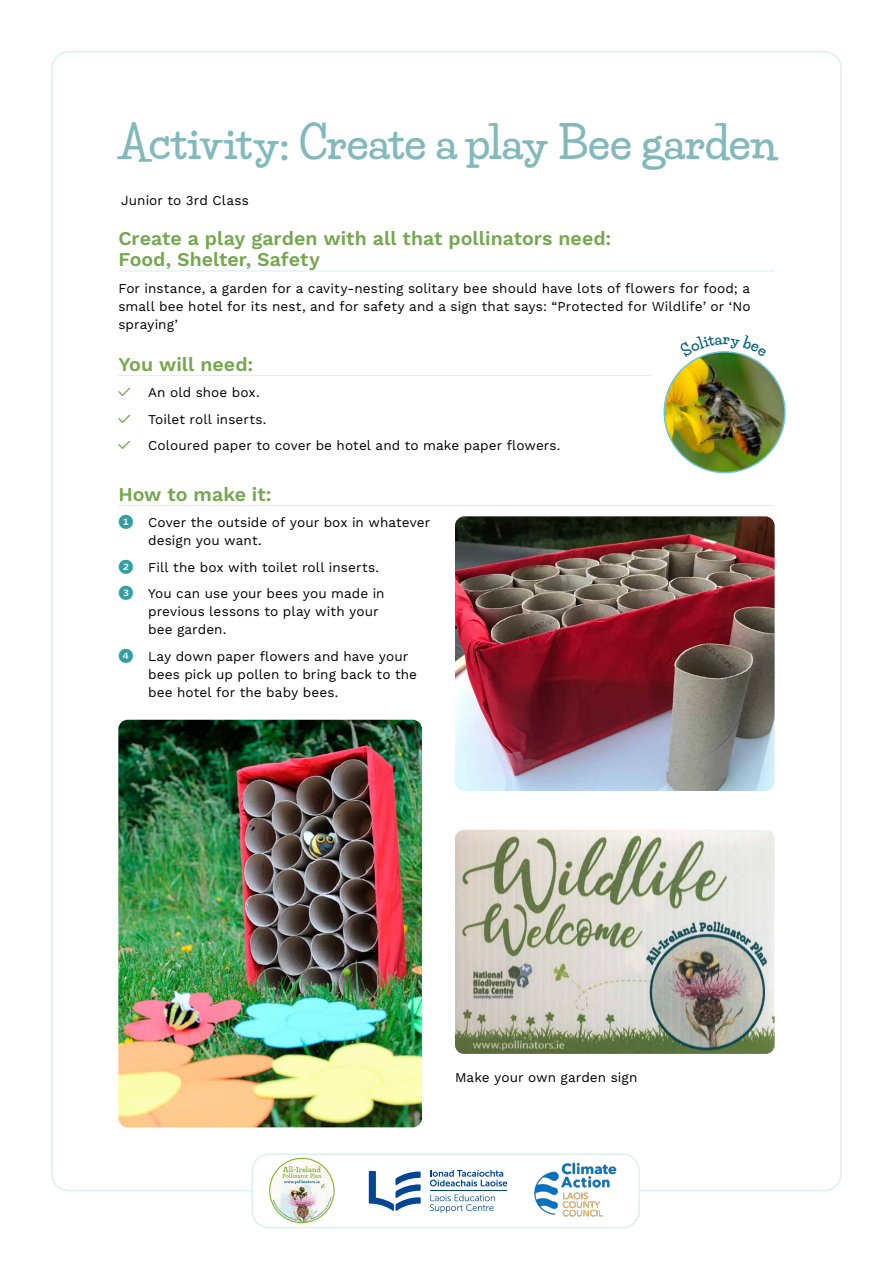
<style>
.page{position:relative;width:893px;height:1263px;background:#fff}
.page>*{position:absolute;margin:0;border:0;box-sizing:border-box;transform-origin:0 0}
.t1{font:800 43.5px "Life Savers";letter-spacing:-.005em;color:#83b9bc}
.t2{font:600 19.5px/21px "Work Sans";color:#75a74f}
.t3{font:13.5px/18px "Work Sans";letter-spacing:.005em;color:#000}
.s1{color:#75a74f}
.s2{font-family:"Whitney Index Black Black Round 3";font-size:15px;color:#339ea1}
</style>
<div class="page">
<div style="left:251px;top:1153px;width:389px;height:75px;border:2px solid #dbeff5;border-radius:17px"></div>
<svg style="left:430px;top:1170px;width:77px;height:16px"></svg>
<svg style="left:430px;top:1194px;width:65px;height:19px"></svg>
<svg style="left:369px;top:1171px;width:52px;height:40px"></svg>
<hr style="left:430px;top:1190px;width:77px;height:1px;background:#014694">
<img style="left:269px;top:1158px;width:66px;height:65px">
<img style="left:534px;top:1162px;width:83px;height:55px">
<hr style="left:118px;top:270px;width:657px;height:2px;background:#dbeff5">
<hr style="left:118px;top:375px;width:533px;height:1px;background:#dbeff5">
<hr style="left:118px;top:505px;width:657px;height:1px;background:#dbeff5">
<img style="left:455px;top:516px;width:320px;height:275px">
<img style="left:455px;top:830px;width:320px;height:224px">
<img style="left:118px;top:720px;width:304px;height:407px">
<img style="left:664px;top:352px;width:121px;height:120px;border-radius:60px">
<svg style="left:699px;top:351px;width:52px;height:6px"></svg>
<h1 class="t1" style="left:118px;top:116px;width:661px">Activity: Create a play Bee garden</h1>
<p class="t3" style="left:121px;top:192px;width:129px">Junior to 3rd Class</p>
<h2 class="t2" style="left:118px;top:229px;width:495px">Create a play garden with all that pollinators need:<br>Food, Shelter, Safety</h2>
<p class="t3" style="left:118px;top:280px;width:634px;text-align:justify">For instance, a garden for a cavity-nesting solitary bee should have lots of flowers for food; a small bee hotel for its nest, and for safety and a sign that says: “Protected for Wildlife’ or ‘No spraying’</p>
<h2 class="t2" style="left:118px;top:354px;width:136px">You will need:</h2>
<p class="t3" style="left:118px;top:384px;width:143px"><span class="s1">✓</span> An old shoe box.</p>
<p class="t3" style="left:118px;top:411px;width:150px"><span class="s1">✓</span> Toilet roll inserts.</p>
<p class="t3" style="left:118px;top:437px;width:444px"><span class="s1">✓</span> Coloured paper to cover be hotel and to make paper flowers.</p>
<h2 class="t2" style="left:118px;top:484px;width:155px">How to make it:</h2>
<p class="t3" style="left:148px;top:514px;width:284px;text-indent:-30px"><span class="s2">1</span> Cover the outside of your box in whatever design you want.</p>
<p class="t3" style="left:118px;top:554px;width:268px;line-height:26.5px"><span class="s2">2</span> Fill the box with toilet roll inserts.<br><span class="s2">3</span> You can use your bees you made in</p>
<p class="t3" style="left:148px;top:603px;width:232px">previous lessons to play with your bee garden.</p>
<p class="t3" style="left:148px;top:648px;width:271px;text-indent:-30px"><span class="s2">4</span> Lay down paper flowers and have your bees pick up pollen to bring back to the bee hotel for the baby bees.</p>
<p class="t3" style="left:455px;top:1069px;width:184px">Make your own garden sign</p>
</div>
